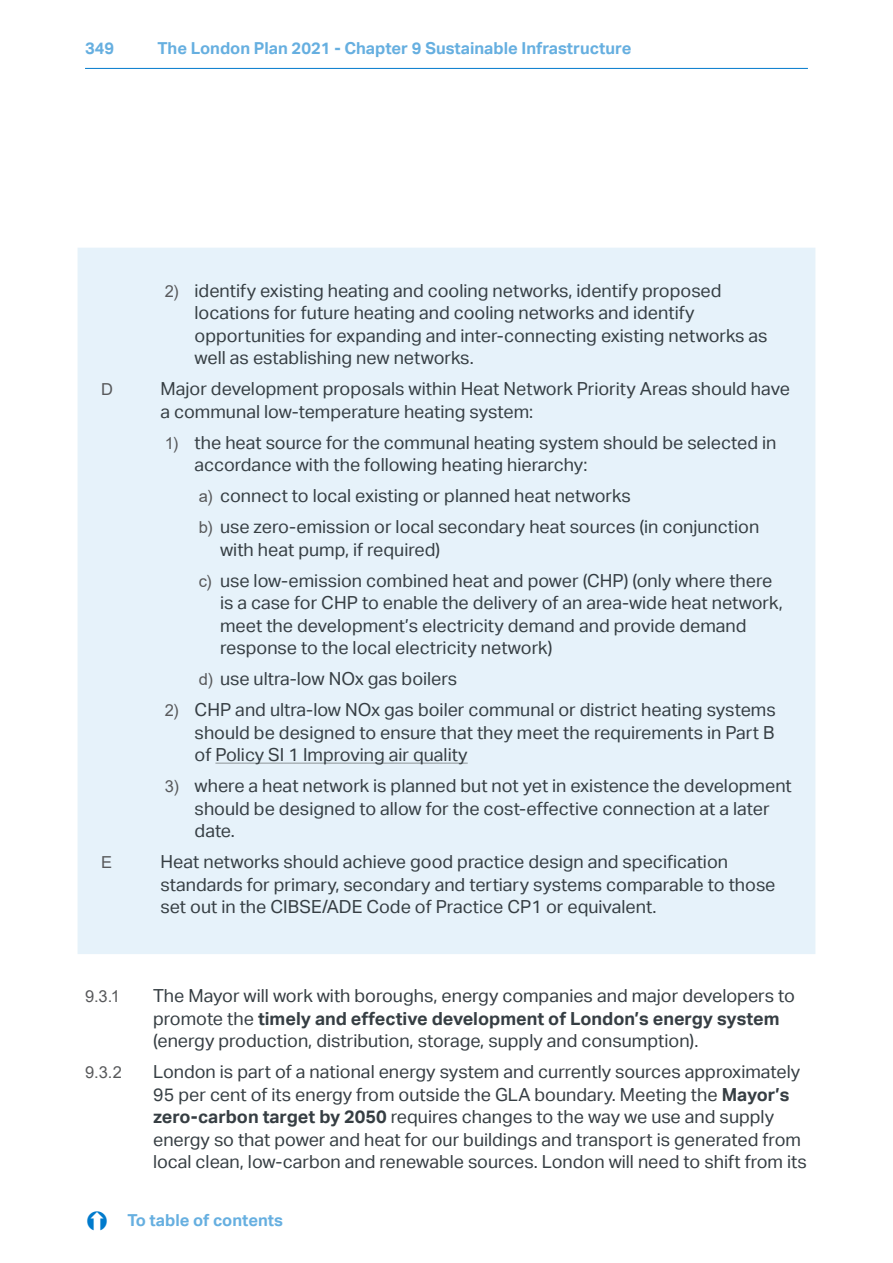
<style>
.page{position:relative;width:893px;height:1263px;background:#fff}
.page>*{position:absolute;margin:0;border:0;box-sizing:border-box;transform-origin:0 0}
.t1{font:18px/22.5px "Aktiv Grotesk";color:#363e43}
.t2{font:700 16.5px "Aktiv Grotesk";color:#66afe0}
.t3{font:16.5px "Arial";color:#58595b}
.s1{font-family:"Arial";font-size:16.5px;color:#58595b}
.s2{font-weight:700}
</style>
<div class="page">
<div style="left:85px;top:255px;width:723px;height:691px;background:#e6f2fa"></div>
<hr style="left:215px;top:763px;width:253px;height:1px;background:#8d9599">
<div style="left:78px;top:248px;width:737px;height:706px;border:15px solid #e6f2fa"></div>
<hr style="left:85px;top:68px;width:723px;height:1px;background:#007acc">
<p class="t2" style="left:85px;top:39px;width:31px">349</p>
<p class="t2" style="left:157px;top:39px;width:476px">The London Plan 2021 - Chapter 9 Sustainable Infrastructure</p>
<p class="t1" style="left:195px;top:279px;width:575px;text-indent:-30px"><span class="s1">2)</span> identify existing heating and cooling networks, identify proposed locations for future heating and cooling networks and identify opportunities for expanding and inter-connecting existing networks as well as establishing new networks.</p>
<p class="t3" style="left:101px;top:378px;width:13px">D</p>
<p class="t1" style="left:161px;top:378px;width:631px">Major development proposals within Heat Network Priority Areas should have a communal low-temperature heating system:</p>
<p class="t1" style="left:195px;top:431px;width:583px;text-indent:-30px"><span class="s1">1)</span> the heat source for the communal heating system should be selected in accordance with the following heating hierarchy:</p>
<p class="t1" style="left:199px;top:485px;width:433px"><span class="s1">a)</span> connect to local existing or planned heat networks</p>
<p class="t1" style="left:220px;top:516px;width:541px;text-indent:-21px"><span class="s1">b)</span> use zero-emission or local secondary heat sources (in conjunction with heat pump, if required)</p>
<p class="t1" style="left:220px;top:569px;width:564px;text-indent:-21px"><span class="s1">c)</span> use low-emission combined heat and power (CHP) (only where there is a case for CHP to enable the delivery of an area-wide heat network, meet the development’s electricity demand and provide demand response to the local electricity network)</p>
<p class="t1" style="left:199px;top:668px;width:260px"><span class="s1">d)</span> use ultra-low NOx gas boilers</p>
<p class="t1" style="left:195px;top:699px;width:583px;text-align:justify;text-indent:-30px"><span class="s1">2)</span> CHP and ultra-low NOx gas boiler communal or district heating systems should be designed to ensure that they meet the requirements in Part B of Policy SI 1 Improving air quality</p>
<p class="t1" style="left:195px;top:775px;width:599px;text-indent:-30px"><span class="s1">3)</span> where a heat network is planned but not yet in existence the development should be designed to allow for the cost-effective connection at a later date.</p>
<p class="t3" style="left:101px;top:851px;width:13px">E</p>
<p class="t1" style="left:161px;top:851px;width:616px">Heat networks should achieve good practice design and specification standards for primary, secondary and tertiary systems comparable to those set out in the CIBSE/ADE Code of Practice CP1 or equivalent.</p>
<p class="t3" style="left:85px;top:985px;width:36px">9.3.1</p>
<p class="t1" style="left:153px;top:985px;width:643px">The Mayor will work with boroughs, energy companies and major developers to promote the <span class="s2">timely and effective development of London’s energy system </span>(energy production, distribution, storage, supply and consumption).</p>
<p class="t3" style="left:85px;top:1061px;width:38px">9.3.2</p>
<p class="t1" style="left:153px;top:1061px;width:655px">London is part of a national energy system and currently sources approximately 95 per cent of its energy from outside the GLA boundary. Meeting the <span class="s2">Mayor’s zero-carbon target by 2050</span> requires changes to the way we use and supply energy so that power and heat for our buildings and transport is generated from local clean, low-carbon and renewable sources. London will need to shift from its</p>
<p class="t2" style="left:128px;top:1211px;width:157px">To table of contents</p>
</div>
